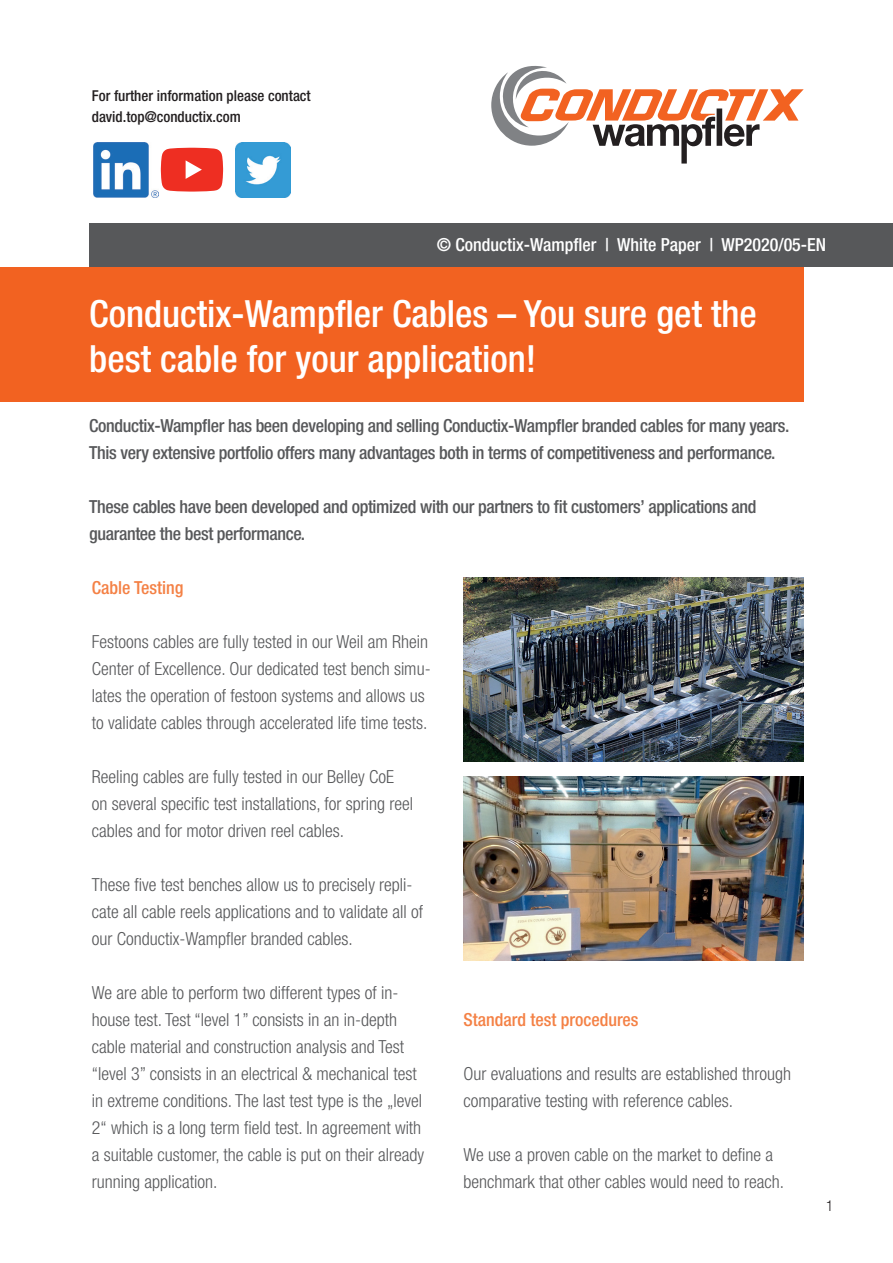
<style>
.page{position:relative;width:893px;height:1263px;background:#fff}
.page>*{position:absolute;margin:0;border:0;box-sizing:border-box;transform-origin:0 0}
.t1{font:500 condensed 37.5px/45px "Helvetica Neue LT";color:#fff}
.t2{font:300 condensed 18px/27px "Helvetica Neue LT";color:#57585a}
.t3{font:500 condensed 18px/27px "Helvetica Neue LT";letter-spacing:-.02em;color:#57585a}
.t4{font:500 condensed 18px "Helvetica Neue LT";color:#fff}
.t5{font:500 condensed 18px "Helvetica Neue LT";color:#f48145}
.t6{font:500 condensed 15px/21px "Helvetica Neue LT";color:#231f20}
.t7{font:300 condensed 15px "Helvetica Neue LT";color:#231f20}
</style>
<div class="page">
<div style="left:89px;top:223px;width:804px;height:44px;background:#57585a"></div>
<svg style="left:491px;top:66px;width:313px;height:98px"></svg>
<div style="left:0;top:267px;width:804px;height:135px;background:#f26221"></div>
<svg style="left:161px;top:148px;width:62px;height:44px"></svg>
<img style="left:236px;top:142px;width:55px;height:55px">
<img style="left:93px;top:142px;width:65px;height:55px">
<img style="left:463px;top:578px;width:341px;height:183px">
<img style="left:463px;top:777px;width:341px;height:183px">
<p class="t6" style="left:92px;top:85px;width:220px">For further information please contact david.top@conductix.com</p>
<p class="t4" style="left:437px;top:234px;width:391px">© Conductix-Wampfler | White Paper | WP2020/05-EN</p>
<h1 class="t1" style="left:89px;top:290px;width:669px">Conductix-Wampfler Cables – You sure get the best cable for your application!</h1>
<p class="t3" style="left:89px;top:412px;width:702px">Conductix-Wampfler has been developing and selling Conductix-Wampfler branded cables for many years.<br>This very extensive portfolio offers many advantages both in terms of competitiveness and performance.</p>
<p class="t3" style="left:89px;top:493px;width:669px">These cables have been developed and optimized with our partners to fit customers’ applications and guarantee the best performance.</p>
<p class="t5" style="left:92px;top:577px;width:93px">Cable Testing</p>
<p class="t2" style="left:92px;top:628px;width:340px">Festoons cables are fully tested in our Weil am Rhein Center of Excellence. Our dedicated test bench simu&shy;lates the operation of festoon systems and allows us to validate cables through accelerated life time tests.</p>
<p class="t2" style="left:92px;top:763px;width:323px">Reeling cables are fully tested in our Belley CoE on several specific test installations, for spring reel cables and for motor driven reel cables.</p>
<p class="t2" style="left:92px;top:871px;width:333px">These five test benches allow us to precisely repli&shy;cate all cable reels applications and to validate all of our Conductix-Wampfler branded cables.</p>
<p class="t2" style="left:92px;top:979px;width:334px">We are able to perform two different types of in&shy;house test. Test “level 1” consists in an in-depth cable material and construction analysis and Test “level 3” consists in an electrical &amp; mechanical test in extreme conditions. The last test type is the „level 2“ which is a long term field test. In agreement with a suitable customer, the cable is put on their already running application.</p>
<p class="t5" style="left:463px;top:1009px;width:177px">Standard test procedures</p>
<p class="t2" style="left:463px;top:1060px;width:329px">Our evaluations and results are established through comparative testing with reference cables.</p>
<p class="t2" style="left:463px;top:1141px;width:322px">We use a proven cable on the market to define a benchmark that other cables would need to reach.</p>
<p class="t7" style="left:826px;top:1197px;width:9px">1</p>
</div>
